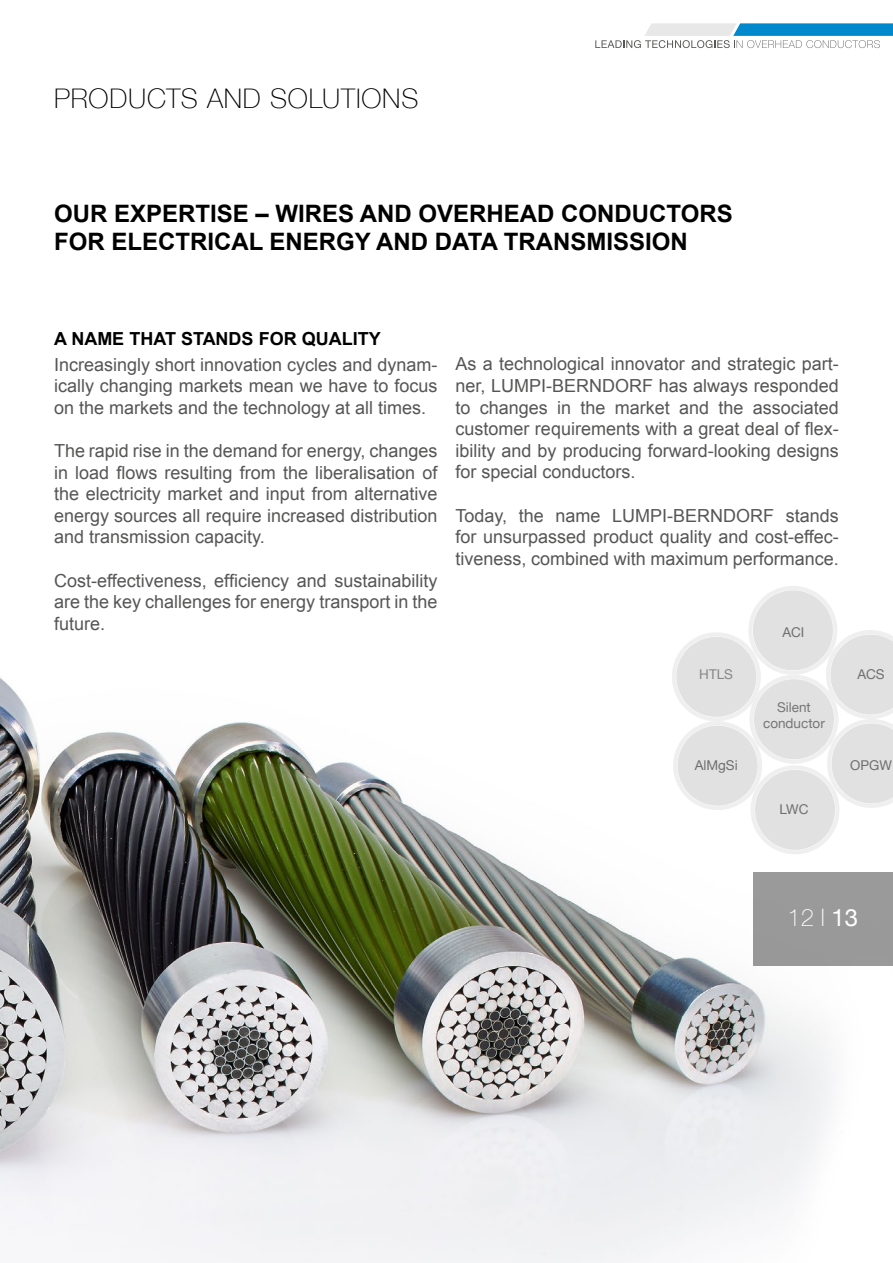
<style>
.page{position:relative;width:893px;height:1263px;background:#fff}
.page>*{position:absolute;margin:0;border:0;box-sizing:border-box;transform-origin:0 0}
.t1{font:100 27px "Helvetica Neue";letter-spacing:.03em;color:#000}
.t2{font:700 24px/28.8px "Arial";color:#000}
.t3{font:100 24px "Helvetica Neue";color:#fff}
.t4{font:18px/21.6px "Arial";color:#565655;text-align:justify}
.t5{font:700 18px "Arial";color:#000}
.t6{font:13.5px "Helvetica Neue";color:#6e6e6e}
.t7{font:13.5px/16.2px "Helvetica Neue";color:#767675;text-align:center}
.t8{font:13.5px "Helvetica Neue";color:#868786}
.s1{font-weight:400}
</style>
<div class="page">
<svg style="left:595px;top:23px;width:298px;height:25px"></svg>
<img style="left:0;top:586px;width:893px;height:677px">
<div style="left:753px;top:590px;width:80px;height:80px;background:#e1e1e1;border-radius:50%"></div>
<div style="left:748px;top:586px;width:89px;height:89px;border:4px solid #cacacb;border-radius:50%"></div>
<svg style="left:670px;top:629px;width:223px;height:227px"></svg>
<div style="left:753px;top:872px;width:140px;height:93px;background:#999"></div>
<h1 class="t1" style="left:54px;top:78px;width:366px">PRODUCTS AND SOLUTIONS</h1>
<h2 class="t2" style="left:54px;top:199px;width:680px">OUR EXPERTISE – WIRES AND OVERHEAD CONDUCTORS<br>FOR ELECTRICAL ENERGY AND DATA TRANSMISSION</h2>
<p class="t5" style="left:54px;top:326px;width:328px">A NAME THAT STANDS FOR QUALITY</p>
<p class="t4" style="left:54px;top:354px;width:385px">Increasingly short innovation cycles and dynam&shy;ically changing markets mean we have to focus on the markets and the technology at all times.</p>
<p class="t4" style="left:54px;top:440px;width:385px">The rapid rise in the demand for energy, changes in load flows resulting from the liberalisation of the electricity market and input from alternative energy sources all require increased distribution and transmission capacity.</p>
<p class="t4" style="left:54px;top:570px;width:385px">Cost-effectiveness, efficiency and sustainability are the key challenges for energy transport in the future.</p>
<p class="t4" style="left:455px;top:353px;width:385px">As a technological innovator and strategic part&shy;ner, LUMPI-BERNDORF has always responded to changes in the market and the associated customer requirements with a great deal of flex&shy;ibility and by producing forward-looking designs for special conductors.</p>
<p class="t4" style="left:455px;top:505px;width:385px">Today, the name LUMPI-BERNDORF stands for unsurpassed product quality and cost-effec&shy;tiveness, combined with maximum performance.</p>
<p class="t8" style="left:699px;top:664px;width:35px">HTLS</p>
<p class="t6" style="left:695px;top:755px;width:44px">AlMgSi</p>
<p class="t6" style="left:782px;top:622px;width:23px">ACI</p>
<p class="t7" style="left:763px;top:700px;width:63px">Silent conductor</p>
<p class="t6" style="left:779px;top:799px;width:31px">LWC</p>
<p class="t6" style="left:857px;top:664px;width:29px">ACS</p>
<p class="t6" style="left:850px;top:755px;width:43px">OPGW</p>
<h2 class="t3" style="left:787px;top:900px;width:72px">12 I <span class="s1">13</span></h2>
</div>
